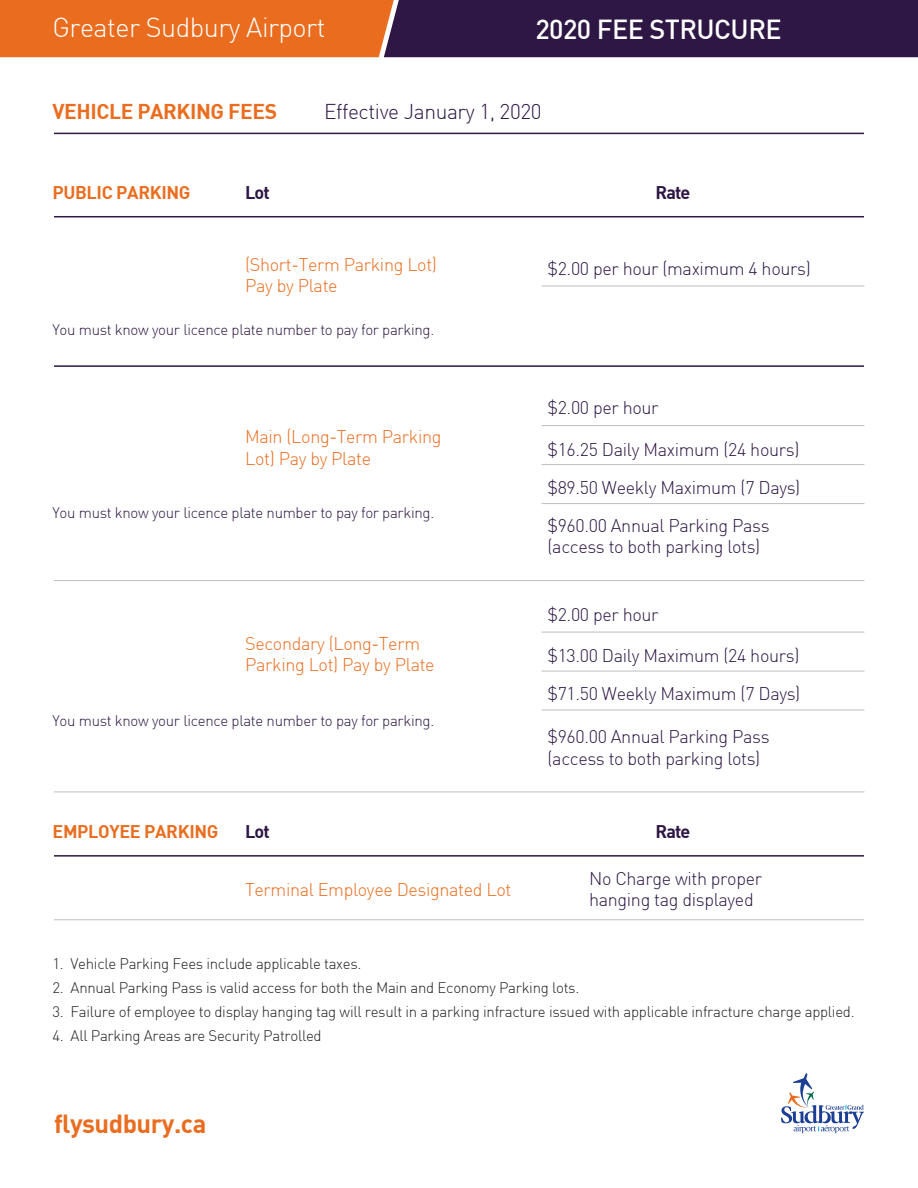
<style>
.page{position:relative;width:918px;height:1188px;background:#fff}
.page>*{position:absolute;margin:0;border:0;box-sizing:border-box;transform-origin:0 0}
.t1{font:300 27px "DIN";letter-spacing:-.02em;color:#fff}
.t2{font:500 27px "DIN";letter-spacing:-.02em;color:#fff}
.t3{font:700 25.65px "DIN";letter-spacing:-.02em;color:#ea6d1f}
.t4{font:300 21px "DIN";letter-spacing:-.02em;color:#2e1744}
.t5{font:700 21px "DIN";letter-spacing:-.02em;color:#ea6d1f}
.t6{font:300 18px/21.6px "DIN";letter-spacing:-.02em;color:#2e1744}
.t7{font:300 18px/21.6px "DIN";letter-spacing:-.02em;color:#ea6d1f}
.t8{font:700 18px "DIN";letter-spacing:-.02em;color:#ea6d1f}
.t9{font:700 18px "DIN";letter-spacing:-.05em;color:#2e1744}
.t10{font:300 15px "DIN";letter-spacing:-.02em;color:#231f20}
.t11{font:300 15px "DIN";letter-spacing:-.02em;color:#2e1744}
</style>
<div class="page">
<svg style="left:781px;top:1073px;width:83px;height:60px"></svg>
<svg style="left:0;top:0;width:918px;height:57px;background:#7e3c35"></svg>
<hr style="left:54px;top:133px;width:810px;height:1px;background:#2e1744">
<hr style="left:54px;top:216px;width:810px;height:1px;background:#2e1744">
<hr style="left:54px;top:365px;width:810px;height:2px;background:#2e1744">
<hr style="left:54px;top:855px;width:810px;height:2px;background:#2e1744">
<hr style="left:54px;top:919px;width:810px;height:1px;background:#bcbdc0">
<hr style="left:542px;top:464px;width:322px;height:1px;background:#bcbdc0">
<hr style="left:542px;top:671px;width:322px;height:1px;background:#bcbdc0">
<hr style="left:542px;top:286px;width:322px;height:1px;background:#bcbdc0">
<hr style="left:542px;top:425px;width:322px;height:1px;background:#bcbdc0">
<hr style="left:542px;top:632px;width:322px;height:1px;background:#bcbdc0">
<hr style="left:542px;top:503px;width:322px;height:1px;background:#bcbdc0">
<hr style="left:542px;top:710px;width:322px;height:1px;background:#bcbdc0">
<hr style="left:54px;top:580px;width:810px;height:1px;background:#bcbdc0">
<hr style="left:54px;top:792px;width:810px;height:1px;background:#bcbdc0">
<p class="t1" style="left:52px;top:11px;width:275px">Greater Sudbury Airport</p>
<p class="t2" style="left:535px;top:12px;width:248px">2020 FEE STRUCURE</p>
<p class="t5" style="left:52px;top:98px;width:226px">VEHICLE PARKING FEES</p>
<p class="t4" style="left:324px;top:99px;width:219px">Effective January 1, 2020</p>
<p class="t8" style="left:52px;top:180px;width:140px">PUBLIC PARKING</p>
<p class="t9" style="left:245px;top:180px;width:26px">Lot</p>
<p class="t7" style="left:245px;top:253px;width:193px">(Short-Term Parking Lot)<br>Pay by Plate</p>
<p class="t11" style="left:52px;top:321px;width:383px">You must know your licence plate number to pay for parking.</p>
<p class="t7" style="left:245px;top:426px;width:198px">Main (Long-Term Parking<br>Lot) Pay by Plate</p>
<p class="t11" style="left:52px;top:503px;width:383px">You must know your licence plate number to pay for parking.</p>
<p class="t7" style="left:245px;top:632px;width:191px">Secondary (Long-Term<br>Parking Lot) Pay by Plate</p>
<p class="t11" style="left:52px;top:711px;width:383px">You must know your licence plate number to pay for parking.</p>
<p class="t8" style="left:52px;top:819px;width:168px">EMPLOYEE PARKING</p>
<p class="t9" style="left:245px;top:819px;width:26px">Lot</p>
<p class="t7" style="left:245px;top:879px;width:268px">Terminal Employee Designated Lot</p>
<p class="t9" style="left:656px;top:180px;width:36px">Rate</p>
<p class="t6" style="left:548px;top:257px;width:265px">$2.00 per hour (maximum 4 hours)</p>
<p class="t6" style="left:548px;top:397px;width:113px">$2.00 per hour</p>
<p class="t6" style="left:548px;top:438px;width:253px">$16.25 Daily Maximum (24 hours)</p>
<p class="t6" style="left:548px;top:476px;width:254px">$89.50 Weekly Maximum (7 Days)</p>
<p class="t6" style="left:548px;top:514px;width:224px">$960.00 Annual Parking Pass</p>
<p class="t6" style="left:548px;top:536px;width:214px">(access to both parking lots)</p>
<p class="t6" style="left:548px;top:603px;width:113px">$2.00 per hour</p>
<p class="t6" style="left:548px;top:645px;width:253px">$13.00 Daily Maximum (24 hours)</p>
<p class="t6" style="left:548px;top:683px;width:254px">$71.50 Weekly Maximum (7 Days)</p>
<p class="t6" style="left:548px;top:726px;width:224px">$960.00 Annual Parking Pass</p>
<p class="t6" style="left:548px;top:747px;width:214px">(access to both parking lots)</p>
<p class="t9" style="left:656px;top:819px;width:36px">Rate</p>
<p class="t6" style="left:589px;top:867px;width:175px">No Charge with proper hanging tag displayed</p>
<p class="t10" style="left:52px;top:954px;width:310px">1. Vehicle Parking Fees include applicable taxes.</p>
<p class="t10" style="left:52px;top:978px;width:528px">2. Annual Parking Pass is valid access for both the Main and Economy Parking lots.</p>
<p class="t10" style="left:52px;top:1002px;width:804px">3. Failure of employee to display hanging tag will result in a parking infracture issued with applicable infracture charge applied.</p>
<p class="t10" style="left:52px;top:1026px;width:271px">4. All Parking Areas are Security Patrolled</p>
<p class="t3" style="left:54px;top:1107px;width:154px">flysudbury.ca</p>
</div>
